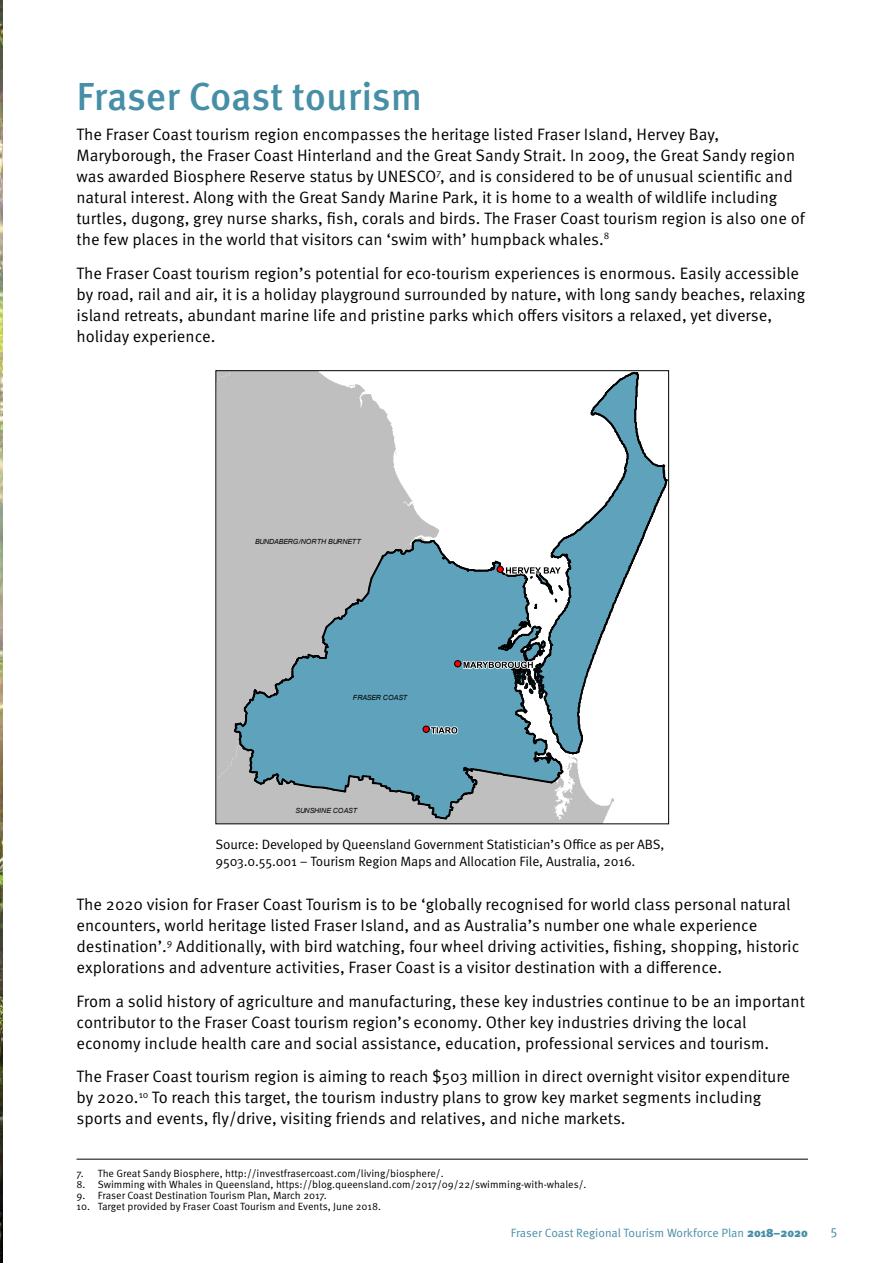
<style>
.page{position:relative;width:893px;height:1263px;background:#fff}
.page>*{position:absolute;margin:0;border:0;box-sizing:border-box;transform-origin:0 0}
.t1{font:500 39px "Meta OT";letter-spacing:-.005em;color:#478ea7}
.t2{font:16.5px/21px "Meta OT";color:#000}
.t3{font:13.5px/16.2px "Meta OT";letter-spacing:-.01em;color:#000}
.t4{font:13.5px "Meta OT";color:#478ea7}
.t5{font:12px "Meta OT";color:#478ea7}
.t6{font:10.5px "Meta OT";color:#000}
.t7{font:italic 7.05px "Arial";color:#000}
.t8{font:italic 7.05px "Arial";letter-spacing:-.025em;color:#000}
.s1{font-weight:900}
</style>
<div class="page">
<img style="left:0;top:0;width:2px;height:1263px">
<hr style="left:77px;top:1159px;width:731px;height:1px;background:#000">
<svg style="left:217px;top:372px;width:450px;height:450px"></svg>
<h1 class="t1" style="left:77px;top:72px;width:347px">Fraser Coast tourism</h1>
<p class="t2" style="left:77px;top:124px;width:730px">The Fraser Coast tourism region encompasses the heritage listed Fraser Island, Hervey Bay, Maryborough, the Fraser Coast Hinterland and the Great Sandy Strait. In 2009, the Great Sandy region was awarded Biosphere Reserve status by UNESCO<sup>7</sup>, and is considered to be of unusual scientific and natural interest. Along with the Great Sandy Marine Park, it is home to a wealth of wildlife including turtles, dugong, grey nurse sharks, fish, corals and birds. The Fraser Coast tourism region is also one of the few places in the world that visitors can ‘swim with’ humpback whales.<sup>8</sup></p>
<p class="t2" style="left:77px;top:263px;width:730px">The Fraser Coast tourism region’s potential for eco-tourism experiences is enormous. Easily accessible by road, rail and air, it is a holiday playground surrounded by nature, with long sandy beaches, relaxing island retreats, abundant marine life and pristine parks which offers visitors a relaxed, yet diverse, holiday experience.</p>
<p class="t7" style="left:255px;top:537px;width:107px">BUNDABERG/NORTH BURNETT</p>
<p class="t8" style="left:353px;top:693px;width:56px">FRASER COAST</p>
<p class="t7" style="left:296px;top:806px;width:63px">SUNSHINE COAST</p>
<p class="t3" style="left:215px;top:837px;width:451px">Source: Developed by Queensland Government Statistician’s Office as per ABS,<br>9503.0.55.001 – Tourism Region Maps and Allocation File, Australia, 2016.</p>
<p class="t2" style="left:77px;top:894px;width:724px">The 2020 vision for Fraser Coast Tourism is to be ‘globally recognised for world class personal natural encounters, world heritage listed Fraser Island, and as Australia’s number one whale experience destination’.<sup>9</sup> Additionally, with bird watching, four wheel driving activities, fishing, shopping, historic explorations and adventure activities, Fraser Coast is a visitor destination with a difference.</p>
<p class="t2" style="left:77px;top:991px;width:730px">From a solid history of agriculture and manufacturing, these key industries continue to be an important contributor to the Fraser Coast tourism region’s economy. Other key industries driving the local economy include health care and social assistance, education, professional services and tourism.</p>
<p class="t2" style="left:77px;top:1066px;width:715px">The Fraser Coast tourism region is aiming to reach $503 million in direct overnight visitor expenditure by 2020.<sup>10</sup> To reach this target, the tourism industry plans to grow key market segments including sports and events, fly/drive, visiting friends and relatives, and niche markets.</p>
<p class="t6" style="left:77px;top:1167px;width:369px">7. The Great Sandy Biosphere, http://investfrasercoast.com/living/biosphere/.</p>
<p class="t6" style="left:77px;top:1178px;width:511px">8. Swimming with Whales in Queensland, https://blog.queensland.com/2017/09/22/swimming-with-whales/.</p>
<p class="t6" style="left:77px;top:1189px;width:252px">9. Fraser Coast Destination Tourism Plan, March 2017.</p>
<p class="t6" style="left:77px;top:1200px;width:306px">10. Target provided by Fraser Coast Tourism and Events, June 2018.</p>
<p class="t5" style="left:511px;top:1225px;width:299px">Fraser Coast Regional Tourism Workforce Plan <span class="s1">2018–2020</span></p>
<p class="t4" style="left:831px;top:1224px;width:8px">5</p>
</div>
